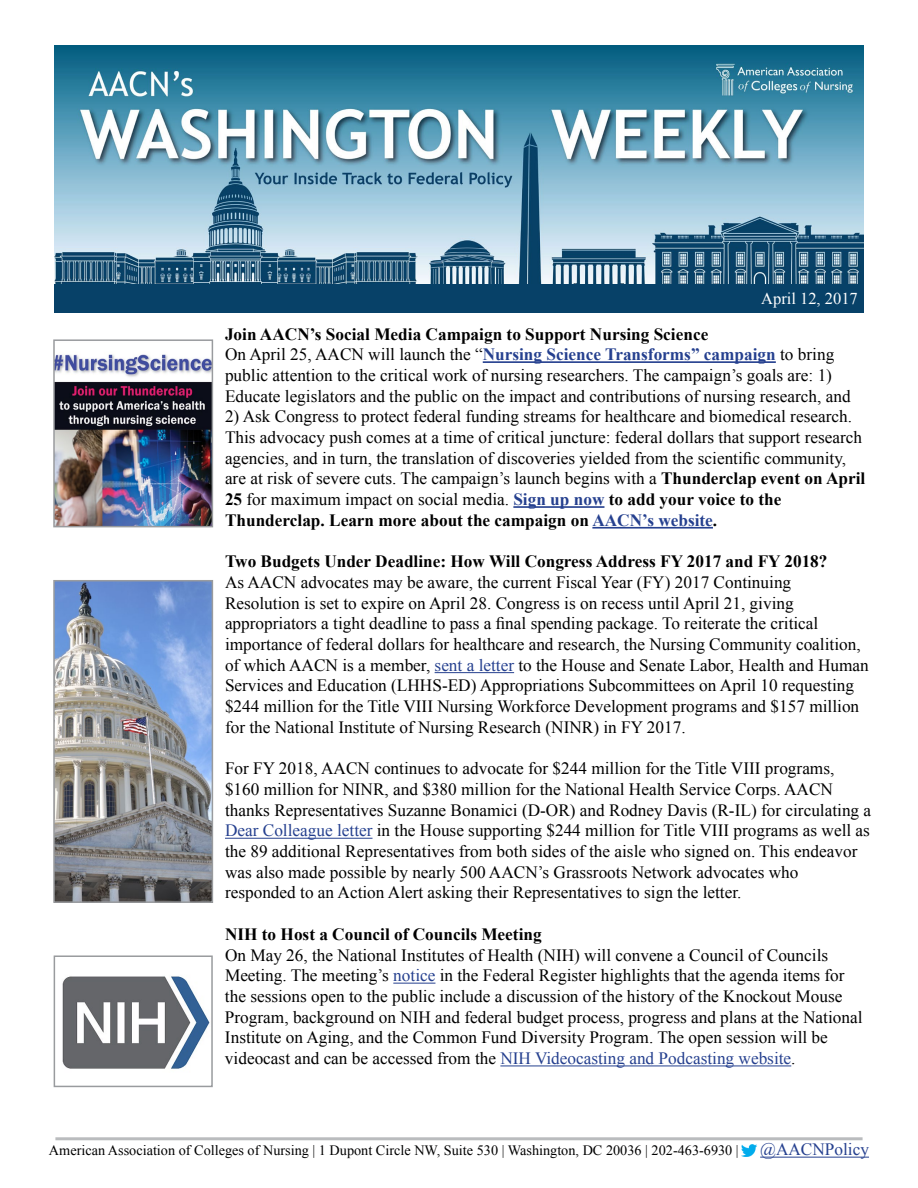
<style>
.page{position:relative;width:918px;height:1188px;background:#fff}
.page>*{position:absolute;margin:0;border:0;box-sizing:border-box;transform-origin:0 0}
.t1{font:17.25px/20.7px "Times New Roman";color:#000}
.t2{font:700 17.25px "Times New Roman";color:#000}
.t3{font:16.5px "Times New Roman";color:#fff}
.t4{font:14.25px "Times New Roman";color:#000}
.s1{font-weight:700}
.s2{font-weight:700;color:#25408f}
.s3{color:#25408f}
.s4{font-size:17.25px;color:#25408f}
</style>
<div class="page">
<hr style="left:760px;top:1157px;width:109px;height:1px;background:#25408f">
<hr style="left:55px;top:1137px;width:808px;height:3px;background:#babcbe">
<img style="left:741px;top:1144px;width:16px;height:13px">
<img style="left:54px;top:46px;width:810px;height:238px">
<div style="left:54px;top:284px;width:810px;height:29px;background:#074168"></div>
<hr style="left:483px;top:361px;width:293px;height:2px;background:#25408f">
<hr style="left:513px;top:506px;width:91px;height:2px;background:#25408f">
<hr style="left:592px;top:527px;width:121px;height:2px;background:#25408f">
<hr style="left:435px;top:672px;width:79px;height:1px;background:#25408f">
<hr style="left:225px;top:838px;width:148px;height:1px;background:#25408f">
<hr style="left:393px;top:983px;width:42px;height:1px;background:#25408f">
<hr style="left:500px;top:1066px;width:291px;height:1px;background:#25408f">
<img style="left:56px;top:354px;width:154px;height:170px">
<div style="left:53px;top:339px;width:160px;height:188px;border:2px solid #999b9e"></div>
<img style="left:56px;top:583px;width:154px;height:317px">
<div style="left:53px;top:580px;width:160px;height:323px;border:2px solid #999b9e"></div>
<img style="left:62px;top:976px;width:148px;height:93px">
<div style="left:54px;top:955px;width:159px;height:132px;border:2px solid #999b9e"></div>
<p class="t3" style="left:761px;top:287px;width:98px">April 12, 2017</p>
<p class="t1" style="left:225px;top:323px;width:627px"><span class="s1">Join AACN’s Social Media Campaign to Support Nursing Science<br></span>On April 25, AACN will launch the “<span class="s2">Nursing Science Transforms” campaign</span> to bring public attention to the critical work of nursing researchers. The campaign’s goals are: 1)<br>Educate legislators and the public on the impact and contributions of nursing research, and</p>
<p class="t1" style="left:225px;top:406px;width:642px">2) Ask Congress to protect federal funding streams for healthcare and biomedical research.<br>This advocacy push comes at a time of critical juncture: federal dollars that support research agencies, and in turn, the translation of discoveries yielded from the scientific community, are at risk of severe cuts. The campaign’s launch begins with a <span class="s1">Thunderclap event on April 25</span> for maximum impact on social media. <span class="s2">Sign up now</span> <span class="s1">to add your voice to the Thunderclap. Learn more about the campaign on</span> <span class="s2">AACN’s website</span><span class="s1">.</span></p>
<p class="t2" style="left:225px;top:550px;width:604px">Two Budgets Under Deadline: How Will Congress Address FY 2017 and FY 2018?</p>
<p class="t1" style="left:225px;top:572px;width:645px">As AACN advocates may be aware, the current Fiscal Year (FY) 2017 Continuing Resolution is set to expire on April 28. Congress is on recess until April 21, giving appropriators a tight deadline to pass a final spending package. To reiterate the critical importance of federal dollars for healthcare and research, the Nursing Community coalition, of which AACN is a member, <span class="s3">sent a letter</span> to the House and Senate Labor, Health and Human Services and Education (LHHS-ED) Appropriations Subcommittees on April 10 requesting $244 million for the Title VIII Nursing Workforce Development programs and $157 million for the National Institute of Nursing Research (NINR) in FY 2017.</p>
<p class="t1" style="left:225px;top:758px;width:648px">For FY 2018, AACN continues to advocate for $244 million for the Title VIII programs, $160 million for NINR, and $380 million for the National Health Service Corps. AACN thanks Representatives Suzanne Bonamici (D-OR) and Rodney Davis (R-IL) for circulating a <span class="s3">Dear Colleague letter</span> in the House supporting $244 million for Title VIII programs as well as the 89 additional Representatives from both sides of the aisle who signed on. This endeavor was also made possible by nearly 500 AACN’s Grassroots Network advocates who responded to an Action Alert asking their Representatives to sign the letter.</p>
<p class="t2" style="left:225px;top:922px;width:318px">NIH to Host a Council of Councils Meeting</p>
<p class="t1" style="left:225px;top:944px;width:639px">On May 26, the National Institutes of Health (NIH) will convene a Council of Councils Meeting. The meeting’s <span class="s3">notice</span> in the Federal Register highlights that the agenda items for the sessions open to the public include a discussion of the history of the Knockout Mouse Program, background on NIH and federal budget process, progress and plans at the National Institute on Aging, and the Common Fund Diversity Program. The open session will be videocast and can be accessed from the <span class="s3">NIH Videocasting and Podcasting website</span>.</p>
<p class="t4" style="left:49px;top:1141px;width:822px">American Association of Colleges of Nursing | 1 Dupont Circle NW, Suite 530 | Washington, DC 20036 | 202-463-6930 | <span class="s4">@AACNPolicy</span></p>
</div>
